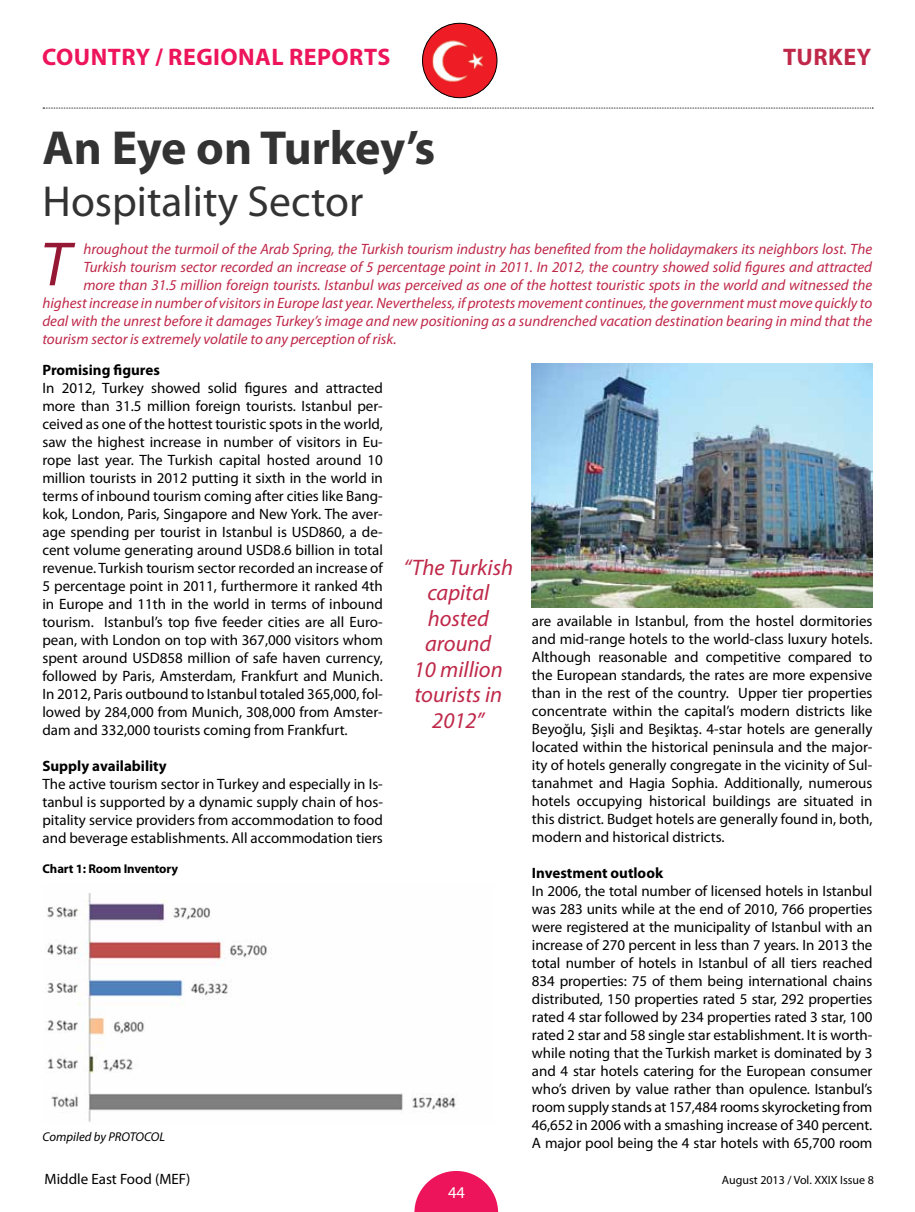
<style>
.page{position:relative;width:915px;height:1212px;background:#fff}
.page>*{position:absolute;margin:0;border:0;box-sizing:border-box;transform-origin:0 0}
.t1{font:italic 63px "Myriad Pro";color:#951935}
.t2{font:700 48px "Myriad Pro";letter-spacing:-.005em;color:#333}
.t3{font:43.5px "Myriad Pro";color:#333}
.t4{font:700 24px "Myriad Pro";letter-spacing:.02em;color:#ed145b}
.t5{font:700 24px "Myriad Pro";color:#bf2849}
.t6{font:italic 22.5px/25.5px "Myriad Pro";color:#bf2849;text-align:center}
.t7{font:16.5px "Myriad Pro";color:#fff}
.t8{font:15px/18px "Myriad Pro";color:#000;text-align:justify}
.t9{font:italic 15px "Myriad Pro";color:#bf2849}
.t10{font:700 15px "Myriad Pro";color:#000}
.t11{font:700 12.75px "Myriad Pro";letter-spacing:-.01em;color:#000}
.t12{font:italic 12.75px "Myriad Pro";color:#000}
.t13{font:12px "Myriad Pro";color:#000}
</style>
<div class="page">
<svg style="left:43px;top:108px;width:829px;height:1px"></svg>
<svg style="left:414px;top:1171px;width:84px;height:41px"></svg>
<img style="left:422px;top:23px;width:75px;height:75px;border-radius:37px">
<div style="left:422px;top:23px;width:75px;height:75px;border:1px solid #000;border-radius:50%"></div>
<img style="left:531px;top:363px;width:341px;height:245px">
<img style="left:47px;top:893px;width:409px;height:229px">
<h3 class="t4" style="left:42px;top:41px;width:17px">country</h3>
<h3 class="t4" style="left:155px;top:41px;width:149px">/ REGIONAL reports</h3>
<h3 class="t5" style="left:782px;top:41px;width:16px">turkey</h3>
<h2 class="t2" style="left:43px;top:116px;width:394px">An Eye on Turkey’s</h2>
<h3 class="t3" style="left:43px;top:175px;width:322px">Hospitality Sector</h3>
<h1 class="t1" style="left:40px;top:225px;width:31px">T</h1>
<p class="t9" style="left:83px;top:240px;width:790px">hroughout the turmoil of the Arab Spring, the Turkish tourism industry has benefited from the holidaymakers its neighbors lost. The</p>
<p class="t9" style="left:83px;top:258px;width:790px">Turkish tourism sector recorded an increase of 5 percentage point in 2011. In 2012, the country showed solid figures and attracted</p>
<p class="t9" style="left:83px;top:276px;width:790px">more than 31.5 million foreign tourists. Istanbul was perceived as one of the hottest touristic spots in the world and witnessed the</p>
<p class="t9" style="left:42px;top:294px;width:831px">highest increase in number of visitors in Europe last year. Nevertheless, if protests movement continues, the government must move quickly to</p>
<p class="t9" style="left:42px;top:312px;width:831px">deal with the unrest before it damages Turkey’s image and new positioning as a sundrenched vacation destination bearing in mind that the</p>
<p class="t9" style="left:42px;top:330px;width:355px">tourism sector is extremely volatile to any perception of risk.</p>
<p class="t10" style="left:42px;top:360px;width:119px">Promising figures</p>
<p class="t8" style="left:42px;top:378px;width:342px">In 2012, Turkey showed solid figures and attracted more than 31.5 million foreign tourists. Istanbul per&shy;ceived as one of the hottest touristic spots in the world, saw the highest increase in number of visitors in Eu&shy;rope last year. The Turkish capital hosted around 10 million tourists in 2012 putting it sixth in the world in terms of inbound tourism coming after cities like Bang&shy;kok, London, Paris, Singapore and New York. The aver&shy;age spending per tourist in Istanbul is USD860, a de&shy;cent volume generating around USD8.6 billion in total revenue. Turkish tourism sector recorded an increase of 5 percentage point in 2011, furthermore it ranked 4th in Europe and 11th in the world in terms of inbound tourism. Istanbul’s top five feeder cities are all Euro&shy;pean, with London on top with 367,000 visitors whom spent around USD858 million of safe haven currency, followed by Paris, Amsterdam, Frankfurt and Munich.<br>In 2012, Paris outbound to Istanbul totaled 365,000, fol&shy;lowed by 284,000 from Munich, 308,000 from Amster&shy;dam and 332,000 tourists coming from Frankfurt.</p>
<p class="t10" style="left:42px;top:756px;width:126px">Supply availability</p>
<p class="t8" style="left:42px;top:774px;width:342px">The active tourism sector in Turkey and especially in Is&shy;tanbul is supported by a dynamic supply chain of hos&shy;pitality service providers from accommodation to food and beverage establishments. All accommodation tiers</p>
<p class="t11" style="left:43px;top:860px;width:137px">Chart 1: Room Inventory</p>
<p class="t12" style="left:43px;top:1129px;width:124px">Compiled by PROTOCOL</p>
<h3 class="t6" style="left:403px;top:554px;width:111px">“The Turkish capital hosted around<br>10 million tourists in<br>2012”</h3>
<p class="t8" style="left:531px;top:611px;width:342px">are available in Istanbul, from the hostel dormitories and mid-range hotels to the world-class luxury hotels.<br>Although reasonable and competitive compared to the European standards, the rates are more expensive than in the rest of the country. Upper tier properties concentrate within the capital’s modern districts like Beyoğlu, Şişli and Beşiktaş. 4-star hotels are generally located within the historical peninsula and the major&shy;ity of hotels generally congregate in the vicinity of Sul&shy;tanahmet and Hagia Sophia. Additionally, numerous hotels occupying historical buildings are situated in this district. Budget hotels are generally found in, both, modern and historical districts.</p>
<p class="t10" style="left:531px;top:863px;width:133px">Investment outlook</p>
<p class="t8" style="left:531px;top:881px;width:342px">In 2006, the total number of licensed hotels in Istanbul was 283 units while at the end of 2010, 766 properties were registered at the municipality of Istanbul with an increase of 270 percent in less than 7 years. In 2013 the total number of hotels in Istanbul of all tiers reached 834 properties: 75 of them being international chains distributed, 150 properties rated 5 star, 292 properties rated 4 star followed by 234 properties rated 3 star, 100 rated 2 star and 58 single star establishment. It is worth&shy;while noting that the Turkish market is dominated by 3 and 4 star hotels catering for the European consumer who’s driven by value rather than opulence. Istanbul’s room supply stands at 157,484 rooms skyrocketing from 46,652 in 2006 with a smashing increase of 340 percent.<br>A major pool being the 4 star hotels with 65,700 room</p>
<p class="t8" style="left:44px;top:1170px;width:147px">Middle East Food (MEF)</p>
<p class="t13" style="left:721px;top:1173px;width:153px">August 2013 / Vol. XXIX Issue 8</p>
<p class="t7" style="left:448px;top:1182px;width:18px">44</p>
</div>
